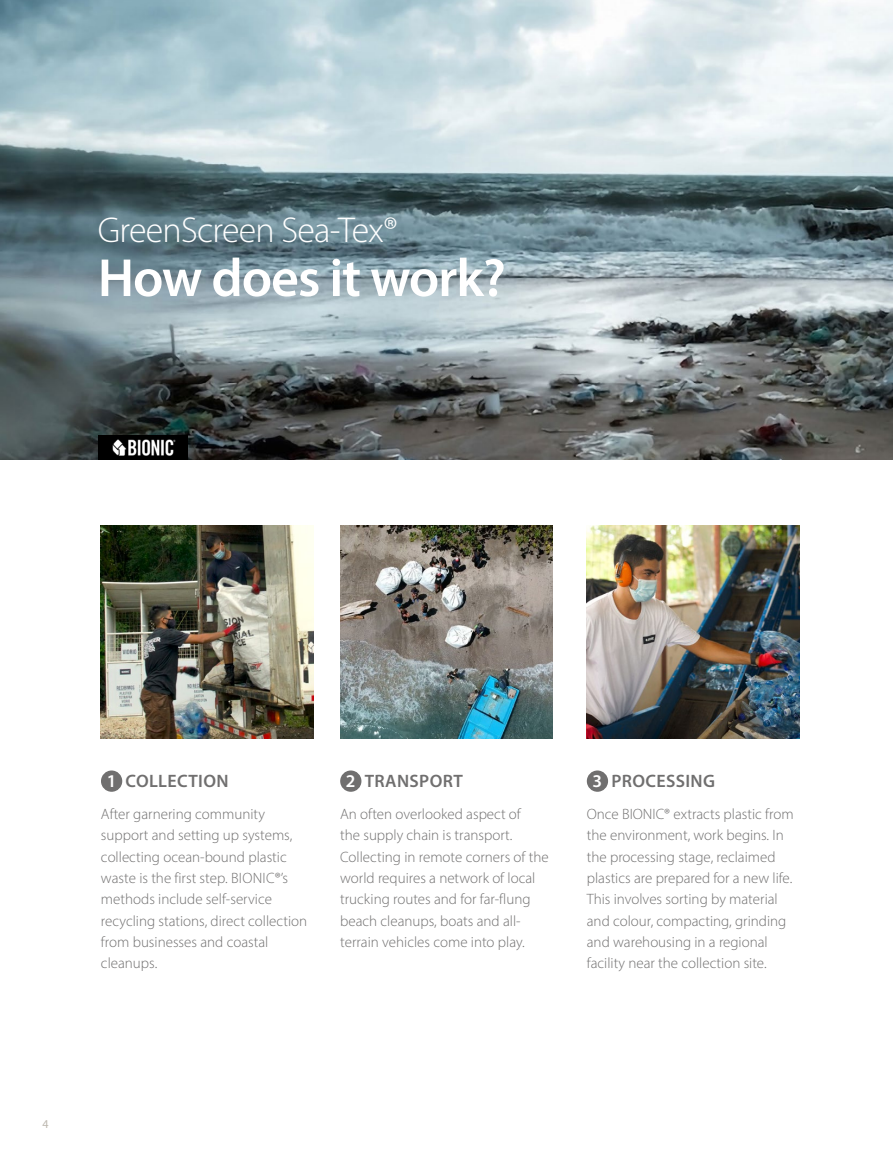
<style>
.page{position:relative;width:893px;height:1149px;background:#fff}
.page>*{position:absolute;margin:0;border:0;box-sizing:border-box;transform-origin:0 0}
.Designed_by_achterzijde{font:600 54px "Myriad Pro";letter-spacing:-.02em;color:#fff}
.Designed_by_achterzijde-2{font:300 36px "Myriad Pro";letter-spacing:-.02em;color:#fff}
.tekst{font:600 18px "Myriad Pro";letter-spacing:.02em;color:#706f6f}
.Designed_by_achterzijde-3{font:600 18px "Myriad Pro";color:#fff}
.tekst-2{font:300 15px/21.3px "Myriad Pro";color:#706f6f}
.paginacijfer_even{font:12px "Myriad Pro";color:#bdb8af}
</style>
<div class="page">
<img style="left:0;top:0;width:893px;height:459px">
<img style="left:99px;top:435px;width:89px;height:24px">
<div style="left:102px;top:771px;width:19px;height:19px;background:#706f6f;border-radius:50%"></div>
<div style="left:101px;top:770px;width:21px;height:21px;border:2px solid #706f6f;border-radius:50%"></div>
<div style="left:588px;top:771px;width:19px;height:19px;background:#706f6f;border-radius:50%"></div>
<div style="left:587px;top:770px;width:21px;height:21px;border:2px solid #706f6f;border-radius:50%"></div>
<div style="left:341px;top:771px;width:20px;height:19px;background:#706f6f;border-radius:50%"></div>
<div style="left:340px;top:770px;width:21px;height:21px;border:2px solid #706f6f;border-radius:50%"></div>
<img style="left:101px;top:525px;width:213px;height:213px">
<img style="left:587px;top:525px;width:212px;height:213px">
<img style="left:340px;top:525px;width:213px;height:213px">
<p class="Designed_by_achterzijde-2" style="left:98px;top:208px;width:301px">GreenScreen Sea-Tex®</p>
<p class="Designed_by_achterzijde" style="left:98px;top:243px;width:410px">How does it work?</p>
<p class="Designed_by_achterzijde-3" style="left:107px;top:769px;width:11px">1</p>
<p class="tekst" style="left:126px;top:769px;width:105px">COLLECTION</p>
<p class="tekst-2" style="left:101px;top:803px;width:208px">After garnering community support and setting up systems, collecting ocean-bound plastic waste is the first step. BIONIC®’s methods include self-service recycling stations, direct collection from businesses and coastal cleanups.</p>
<p class="Designed_by_achterzijde-3" style="left:346px;top:769px;width:11px">2</p>
<p class="tekst" style="left:365px;top:769px;width:100px">TRANSPORT</p>
<p class="tekst-2" style="left:340px;top:803px;width:210px">An often overlooked aspect of<br>the supply chain is transport.<br>Collecting in remote corners of the world requires a network of local trucking routes and for far-flung beach cleanups, boats and all&shy;terrain vehicles come into play.</p>
<p class="Designed_by_achterzijde-3" style="left:593px;top:769px;width:11px">3</p>
<p class="tekst" style="left:611px;top:769px;width:105px">PROCESSING</p>
<p class="tekst-2" style="left:587px;top:803px;width:208px">Once BIONIC® extracts plastic from the environment, work begins. In the processing stage, reclaimed plastics are prepared for a new life.<br>This involves sorting by material and colour, compacting, grinding and warehousing in a regional facility near the collection site.</p>
<p class="paginacijfer_even" style="left:43px;top:1115px;width:8px">4</p>
</div>
